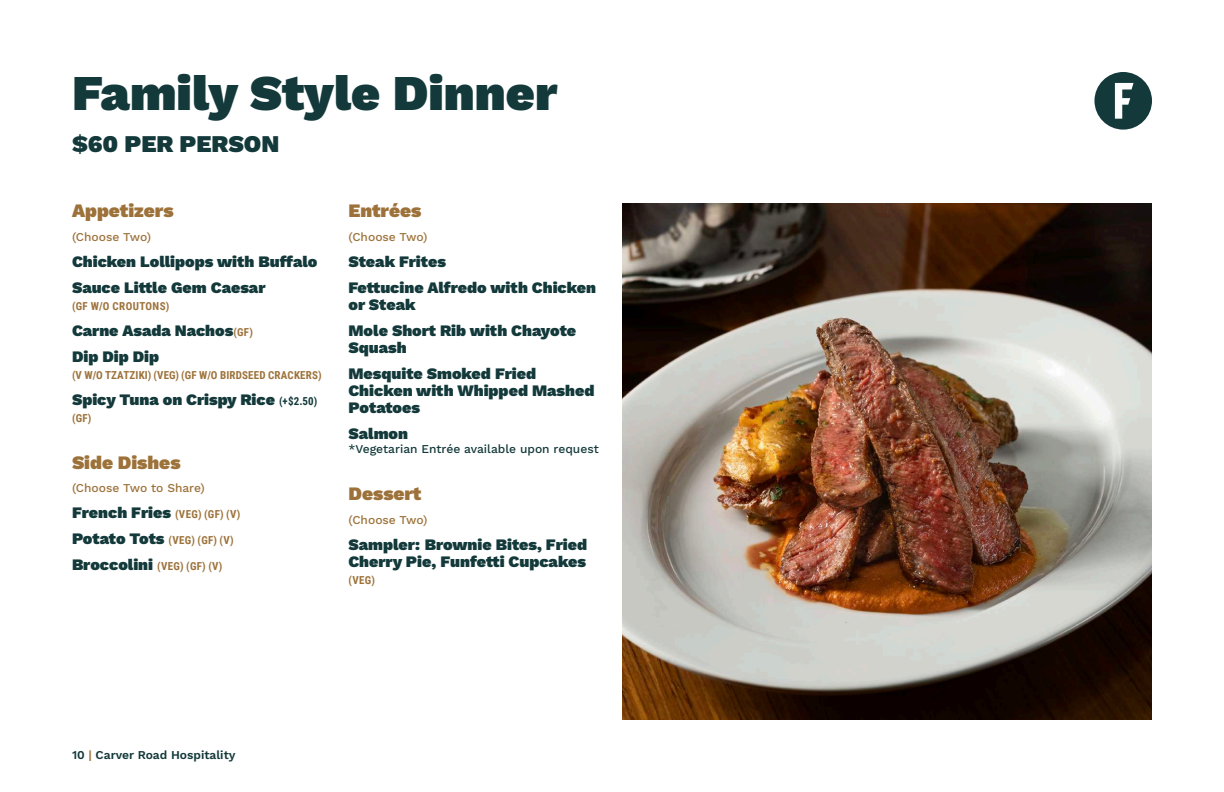
<style>
.page{position:relative;width:1224px;height:792px;background:#fff}
.page>*{position:absolute;margin:0;border:0;box-sizing:border-box;transform-origin:0 0}
.t1{font:900 50px "Work Sans";color:#13393a}
.t2{font:900 24px "Work Sans";color:#13393a}
.t3{font:900 19px "Work Sans";color:#9d723a}
.t4{font:900 16px/26px "Work Sans";color:#13393a}
.t5{font:500 12px "Work Sans";color:#9d723a}
.t6{font:500 12px "Work Sans";color:#13393a}
.t7{font:600 12px "Work Sans";color:#13393a}
.t8{font:700 11px "Roboto Condensed";letter-spacing:.015em;color:#9d723a}
.t9{font:700 11px "Roboto Condensed";letter-spacing:.035em;color:#9d723a}
.s1{font-family:"Roboto Condensed";font-weight:700;font-size:11px;color:#9d723a}
.s2{font-family:"Roboto Condensed";font-weight:700;font-size:11px}
.s3{font-family:"Work Sans";font-weight:900;font-size:16px;color:#13393a}
.s4{color:#9d723a}
</style>
<div class="page">
<div style="left:1094px;top:72px;width:58px;height:58px;background:#13393a;border-radius:50%"></div>
<svg style="left:1115px;top:83px;width:19px;height:36px"></svg>
<img style="left:622px;top:203px;width:530px;height:517px">
<h1 class="t1" style="left:72px;top:64px;width:487px">Family Style Dinner</h1>
<h2 class="t2" style="left:72px;top:130px;width:209px">$60 PER PERSON</h2>
<p class="t3" style="left:72px;top:200px;width:103px">Appetizers</p>
<p class="t5" style="left:72px;top:230px;width:81px">(Choose Two)</p>
<p class="t4" style="left:72px;top:249px;width:247px">Chicken Lollipops with Buffalo<br>Sauce Little Gem Caesar</p>
<p class="t9" style="left:72px;top:298px;width:99px">(GF W/O CROUTONS)</p>
<p class="t4" style="left:72px;top:318px;width:182px">Carne Asada Nachos<span class="s1">(GF)<br></span>Dip Dip Dip</p>
<p class="t8" style="left:72px;top:367px;width:251px">(V W/O TZATZIKI) (VEG) (GF W/O BIRDSEED CRACKERS)</p>
<p class="t4" style="left:72px;top:387px;width:247px">Spicy Tuna on Crispy Rice <span class="s2">(+$2.50)</span></p>
<p class="t8" style="left:72px;top:410px;width:21px">(GF)</p>
<p class="t3" style="left:72px;top:452px;width:110px">Side Dishes</p>
<p class="t5" style="left:72px;top:481px;width:134px">(Choose Two to Share)</p>
<p class="t8" style="left:72px;top:507px;width:170px"><span class="s3">French Fries</span> (VEG) (GF) (V)</p>
<p class="t8" style="left:72px;top:533px;width:163px"><span class="s3">Potato Tots</span> (VEG) (GF) (V)</p>
<p class="t8" style="left:72px;top:559px;width:152px"><span class="s3">Broccolini</span> (VEG) (GF) (V)</p>
<p class="t3" style="left:348px;top:200px;width:74px">Entrées</p>
<p class="t5" style="left:348px;top:230px;width:81px">(Choose Two)</p>
<p class="t4" style="left:348px;top:249px;width:249px">Steak Frites<br>Fettucine Alfredo with Chicken</p>
<p class="t4" style="left:348px;top:292px;width:229px">or Steak<br>Mole Short Rib with Chayote</p>
<p class="t4" style="left:348px;top:335px;width:189px">Squash<br>Mesquite Smoked Fried</p>
<p class="t4" style="left:348px;top:383px;width:248px;line-height:17px">Chicken with Whipped Mashed<br>Potatoes</p>
<p class="t4" style="left:348px;top:421px;width:61px">Salmon</p>
<p class="t6" style="left:348px;top:442px;width:252px">*Vegetarian Entrée available upon request</p>
<p class="t3" style="left:348px;top:483px;width:74px">Dessert</p>
<p class="t5" style="left:348px;top:513px;width:81px">(Choose Two)</p>
<p class="t4" style="left:348px;top:537px;width:240px;line-height:17px">Sampler: Brownie Bites, Fried<br>Cherry Pie, Funfetti Cupcakes</p>
<p class="t8" style="left:348px;top:572px;width:28px">(VEG)</p>
<p class="t7" style="left:72px;top:748px;width:165px">10 <span class="s4">|</span> Carver Road Hospitality</p>
</div>
